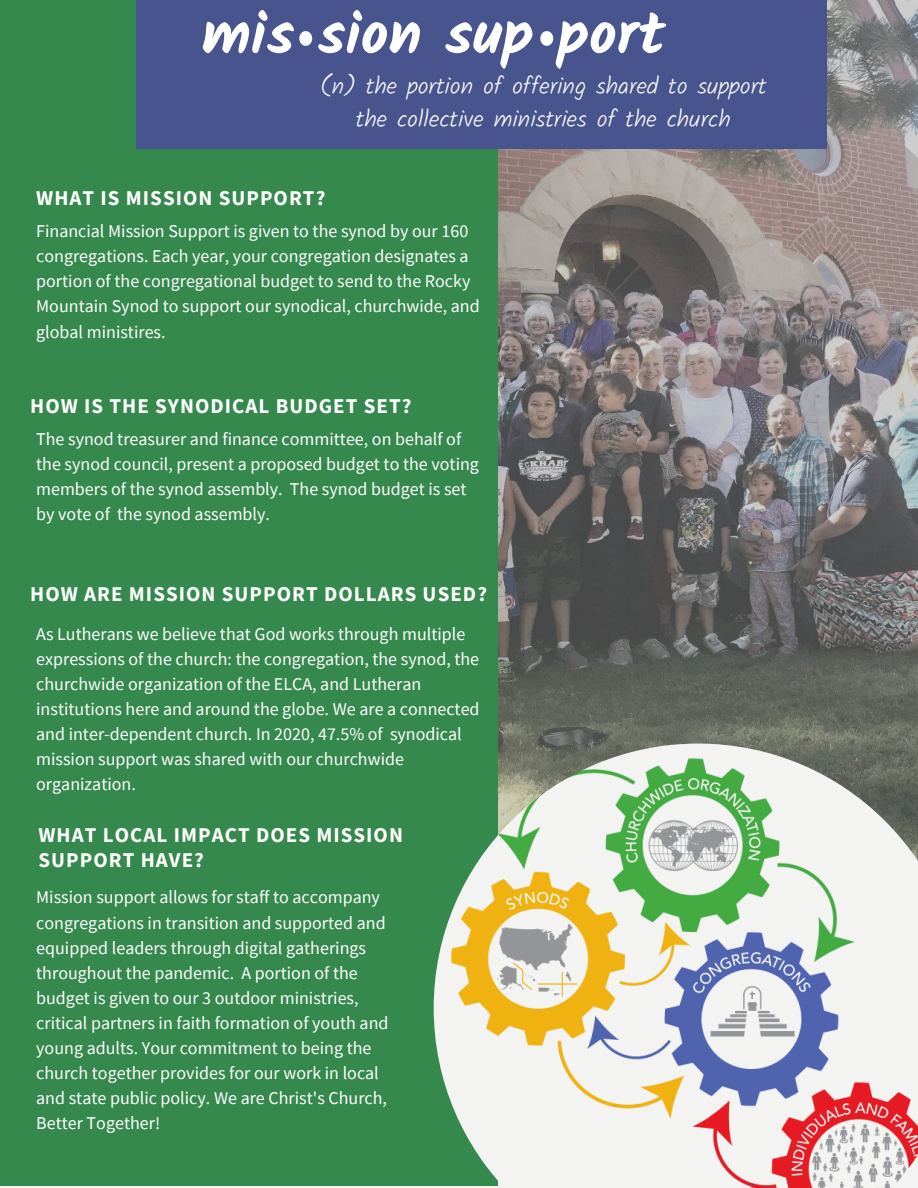
<style>
.page{position:relative;width:918px;height:1188px;background:#fff}
.page>*{position:absolute;margin:0;border:0;box-sizing:border-box;transform-origin:0 0}
.t1{font:700 60px "Kalam";color:#fff}
.t2{font:300 24px/33.2px "Kalam";color:#fafafa;text-align:center}
.t3{font:700 21px/25px "Source Sans Pro";letter-spacing:.05em;color:#fff}
.t4{font:18px/25px "Source Sans Pro";color:#fff}
</style>
<div class="page">
<img style="left:498px;top:0;width:420px;height:744px">
<div style="left:0;top:0;width:498px;height:1186px;background:#36894d"></div>
<div style="left:136px;top:0;width:690px;height:149px;background:#48548d"></div>
<svg style="left:299px;top:31px;width:13px;height:15px"></svg>
<svg style="left:540px;top:31px;width:13px;height:15px"></svg>
<img style="left:434px;top:744px;width:484px;height:444px">
<h1 class="t1" style="left:202px;top:-2px;width:465px">mis sion sup port</h1>
<h2 class="t2" style="left:320px;top:69px;width:448px">(n) the portion of offering shared to support the collective ministries of the church</h2>
<p class="t3" style="left:36px;top:185px;width:291px">WHAT IS MISSION SUPPORT?</p>
<p class="t4" style="left:36px;top:218px;width:445px">Financial Mission Support is given to the synod by our 160 congregations. Each year, your congregation designates a portion of the congregational budget to send to the Rocky Mountain Synod to support our synodical, churchwide, and global ministires.</p>
<p class="t3" style="left:30px;top:393px;width:383px">HOW IS THE SYNODICAL BUDGET SET?</p>
<p class="t4" style="left:36px;top:426px;width:444px">The synod treasurer and finance committee, on behalf of the synod council, present a proposed budget to the voting members of the synod assembly. The synod budget is set by vote of the synod assembly.</p>
<p class="t3" style="left:30px;top:581px;width:458px">HOW ARE MISSION SUPPORT DOLLARS USED?</p>
<p class="t4" style="left:36px;top:621px;width:445px">As Lutherans we believe that God works through multiple expressions of the church: the congregation, the synod, the churchwide organization of the ELCA, and Lutheran institutions here and around the globe. We are a connected and inter-dependent church. In 2020, 47.5% of synodical mission support was shared with our churchwide organization.</p>
<p class="t3" style="left:39px;top:822px;width:366px">WHAT LOCAL IMPACT DOES MISSION<br>SUPPORT HAVE?</p>
<p class="t4" style="left:36px;top:885px;width:354px">Mission support allows for staff to accompany congregations in transition and supported and equipped leaders through digital gatherings throughout the pandemic. A portion of the budget is given to our 3 outdoor ministries, critical partners in faith formation of youth and young adults. Your commitment to being the church together provides for our work in local and state public policy. We are Christ's Church, Better Together!</p>
</div>
